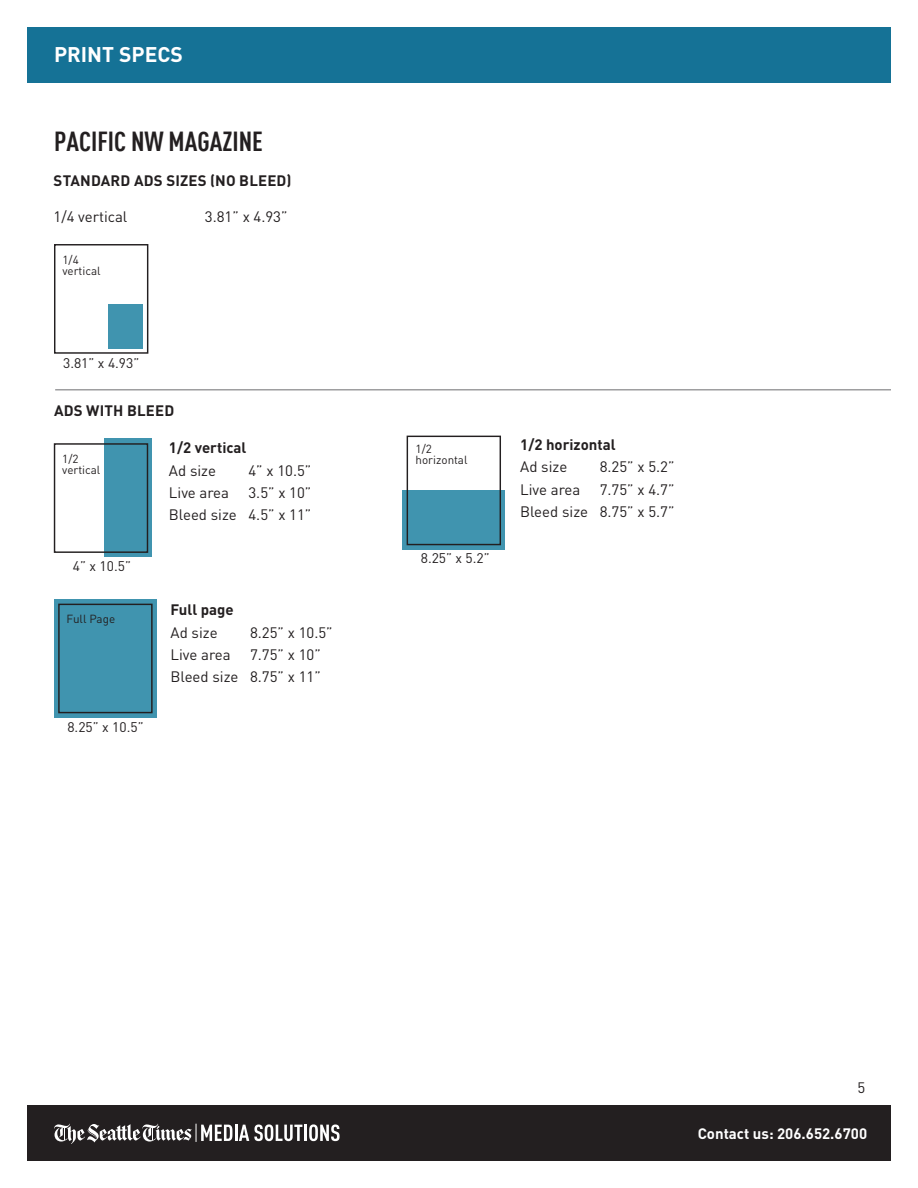
<style>
.page{position:relative;width:918px;height:1188px;background:#fff}
.page>*{position:absolute;margin:0;border:0;box-sizing:border-box;transform-origin:0 0}
.t1{font:700 27px "BELO DIN Condensed";color:#231f20}
.t2{font:700 21px "DIN Pro";color:#fff}
.t3{font:15px "DIN Pro";color:#231f20}
.t4{font:700 15px "DIN Pro";letter-spacing:.01em;color:#231f20}
.t5{font:700 15px "DIN Pro";color:#fff}
.t6{font:13.8px "DIN Pro";color:#231f20}
.t7{font:11.7px/11.7px "DIN Pro";color:#231f20}
</style>
<div class="page">
<div style="left:27px;top:1105px;width:864px;height:56px;background:#231f20"></div>
<div style="left:27px;top:27px;width:864px;height:56px;background:#157296"></div>
<hr style="left:304px;top:1125px;width:3px;height:16px;background:#fff">
<svg style="left:309px;top:1124px;width:31px;height:17px"></svg>
<svg style="left:54px;top:1124px;width:248px;height:20px"></svg>
<hr style="left:55px;top:389px;width:836px;height:1px;background:#6c6d70">
<div style="left:108px;top:304px;width:35px;height:44px;background:#4094af"></div>
<div style="left:54px;top:244px;width:94px;height:110px;border:1px solid #231f20"></div>
<div style="left:403px;top:490px;width:102px;height:60px;background:#4094af"></div>
<div style="left:407px;top:436px;width:94px;height:109px;border:1px solid #231f20"></div>
<div style="left:104px;top:439px;width:48px;height:118px;background:#4094af"></div>
<div style="left:54px;top:443px;width:94px;height:110px;border:1px solid #231f20"></div>
<div style="left:54px;top:599px;width:102px;height:119px;background:#4094af"></div>
<div style="left:58px;top:604px;width:95px;height:109px;border:1px solid #231f20"></div>
<p class="t2" style="left:54px;top:41px;width:130px">PRINT SPECS</p>
<p class="t1" style="left:54px;top:125px;width:210px">PACIFIC NW MAGAZINE</p>
<p class="t4" style="left:54px;top:171px;width:239px">STANDARD ADS SIZES (NO BLEED)</p>
<p class="t3" style="left:54px;top:207px;width:75px">1/4 vertical</p>
<p class="t3" style="left:205px;top:207px;width:84px">3.81” x 4.93”</p>
<p class="t7" style="left:62px;top:253px;width:40px">1/4 vertical</p>
<p class="t6" style="left:63px;top:353px;width:78px">3.81” x 4.93”</p>
<p class="t4" style="left:54px;top:400px;width:122px">ADS WITH BLEED</p>
<p class="t7" style="left:62px;top:452px;width:40px">1/2 vertical</p>
<p class="t6" style="left:73px;top:557px;width:60px">4” x 10.5”</p>
<p class="t7" style="left:67px;top:613px;width:50px">Full Page</p>
<p class="t6" style="left:67px;top:717px;width:78px">8.25” x 10.5”</p>
<p class="t4" style="left:169px;top:438px;width:79px">1/2 vertical</p>
<p class="t3" style="left:169px;top:460px;width:49px">Ad size</p>
<p class="t3" style="left:248px;top:460px;width:65px">4” x 10.5”</p>
<p class="t3" style="left:169px;top:482px;width:62px">Live area</p>
<p class="t3" style="left:248px;top:482px;width:65px">3.5” x 10”</p>
<p class="t3" style="left:169px;top:505px;width:144px">Bleed size 4.5” x 11”</p>
<p class="t4" style="left:171px;top:600px;width:65px">Full page</p>
<p class="t3" style="left:171px;top:622px;width:49px">Ad size</p>
<p class="t3" style="left:250px;top:622px;width:84px">8.25” x 10.5”</p>
<p class="t3" style="left:171px;top:644px;width:62px">Live area</p>
<p class="t3" style="left:250px;top:644px;width:72px">7.75” x 10”</p>
<p class="t3" style="left:171px;top:667px;width:152px">Bleed size 8.75” x 11”</p>
<p class="t7" style="left:416px;top:442px;width:53px">1/2 horizontal</p>
<p class="t6" style="left:421px;top:549px;width:71px">8.25” x 5.2”</p>
<p class="t4" style="left:520px;top:434px;width:97px">1/2 horizontal</p>
<p class="t3" style="left:520px;top:457px;width:49px">Ad size</p>
<p class="t3" style="left:600px;top:457px;width:76px">8.25” x 5.2”</p>
<p class="t3" style="left:520px;top:479px;width:62px">Live area</p>
<p class="t3" style="left:600px;top:479px;width:76px">7.75” x 4.7”</p>
<p class="t3" style="left:520px;top:501px;width:156px">Bleed size 8.75” x 5.7”</p>
<p class="t3" style="left:858px;top:1077px;width:9px">5</p>
<p class="t5" style="left:698px;top:1123px;width:171px">Contact us: 206.652.6700</p>
</div>
